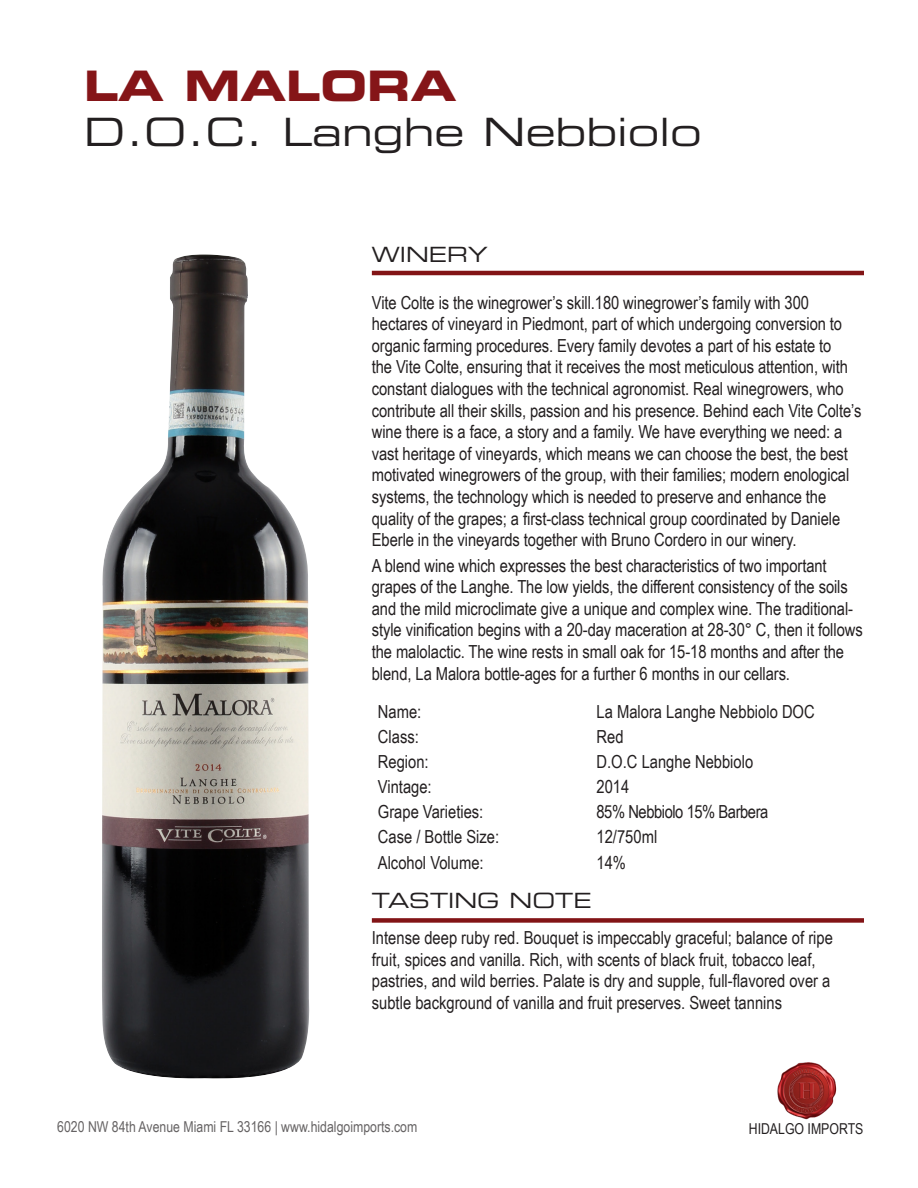
<style>
.page{position:relative;width:918px;height:1188px;background:#fff}
.page>*{position:absolute;margin:0;border:0;box-sizing:border-box;transform-origin:0 0}
.t1{font:42px "Eurostile LT Std Bold Ex 2";color:#851518}
.t2{font:39px "Eurostile LT Std Ex 2";color:#231f20}
.t3{font:21px "Eurostile LT Std Ex 2";color:#231f20}
.t4{font:18px/21.6px "Arial Narrow";letter-spacing:-.005em;color:#231f20}
.t5{font:18px "Arial Narrow";letter-spacing:-.025em;color:#231f20}
.t6{font:15px "Arial Narrow";color:#231f20}
</style>
<div class="page">
<div style="left:372px;top:918px;width:492px;height:5px;background:#821416"></div>
<hr style="left:372px;top:271px;width:492px;height:4px;background:#821416">
<img style="left:777px;top:1062px;width:60px;height:58px">
<img style="left:102px;top:254px;width:208px;height:825px">
<p class="t1" style="left:84px;top:56px;width:374px">LA MALORA</p>
<p class="t2" style="left:84px;top:105px;width:619px">D.O.C. Langhe Nebbiolo</p>
<p class="t3" style="left:372px;top:240px;width:118px">WINERY</p>
<p class="t4" style="left:372px;top:291px;width:491px">Vite Colte is the winegrower’s skill.180 winegrower’s family with 300 hectares of vineyard in Piedmont, part of which undergoing conversion to organic farming procedures. Every family devotes a part of his estate to<br>the Vite Colte, ensuring that it receives the most meticulous attention, with constant dialogues with the technical agronomist. Real winegrowers, who contribute all their skills, passion and his presence. Behind each Vite Colte’s wine there is a face, a story and a family. We have everything we need: a vast heritage of vineyards, which means we can choose the best, the best motivated winegrowers of the group, with their families; modern enological systems, the technology which is needed to preserve and enhance the quality of the grapes; a first-class technical group coordinated by Daniele Eberle in the vineyards together with Bruno Cordero in our winery.</p>
<p class="t4" style="left:372px;top:554px;width:492px">A blend wine which expresses the best characteristics of two important grapes of the Langhe. The low yields, the different consistency of the soils and the mild microclimate give a unique and complex wine. The traditional&shy;style vinification begins with a 20-day maceration at 28-30° C, then it follows the malolactic. The wine rests in small oak for 15-18 months and after the blend, La Malora bottle-ages for a further 6 months in our cellars.</p>
<p class="t4" style="left:378px;top:700px;width:45px">Name:</p>
<p class="t4" style="left:597px;top:700px;width:220px">La Malora Langhe Nebbiolo DOC</p>
<p class="t4" style="left:378px;top:725px;width:43px">Class:</p>
<p class="t4" style="left:597px;top:725px;width:29px">Red</p>
<p class="t4" style="left:378px;top:750px;width:52px">Region:</p>
<p class="t4" style="left:597px;top:750px;width:158px">D.O.C Langhe Nebbiolo</p>
<p class="t4" style="left:378px;top:775px;width:55px">Vintage:</p>
<p class="t4" style="left:597px;top:775px;width:34px">2014</p>
<p class="t4" style="left:378px;top:800px;width:107px">Grape Varieties:</p>
<p class="t5" style="left:597px;top:799px;width:173px">85% Nebbiolo 15% Barbera</p>
<p class="t4" style="left:378px;top:826px;width:123px">Case / Bottle Size:</p>
<p class="t4" style="left:597px;top:826px;width:62px">12/750ml</p>
<p class="t4" style="left:378px;top:851px;width:107px">Alcohol Volume:</p>
<p class="t4" style="left:597px;top:851px;width:31px">14%</p>
<p class="t3" style="left:372px;top:886px;width:221px">TASTING NOTE</p>
<p class="t4" style="left:372px;top:926px;width:463px">Intense deep ruby red. Bouquet is impeccably graceful; balance of ripe fruit, spices and vanilla. Rich, with scents of black fruit, tobacco leaf, pastries, and wild berries. Palate is dry and supple, full-flavored over a subtle background of vanilla and fruit preserves. Sweet tannins</p>
<p class="t6" style="left:57px;top:1116px;width:362px">6020 NW 84th Avenue Miami FL 33166 | www.hidalgoimports.com</p>
<p class="t6" style="left:749px;top:1118px;width:116px">HIDALGO IMPORTS</p>
</div>
